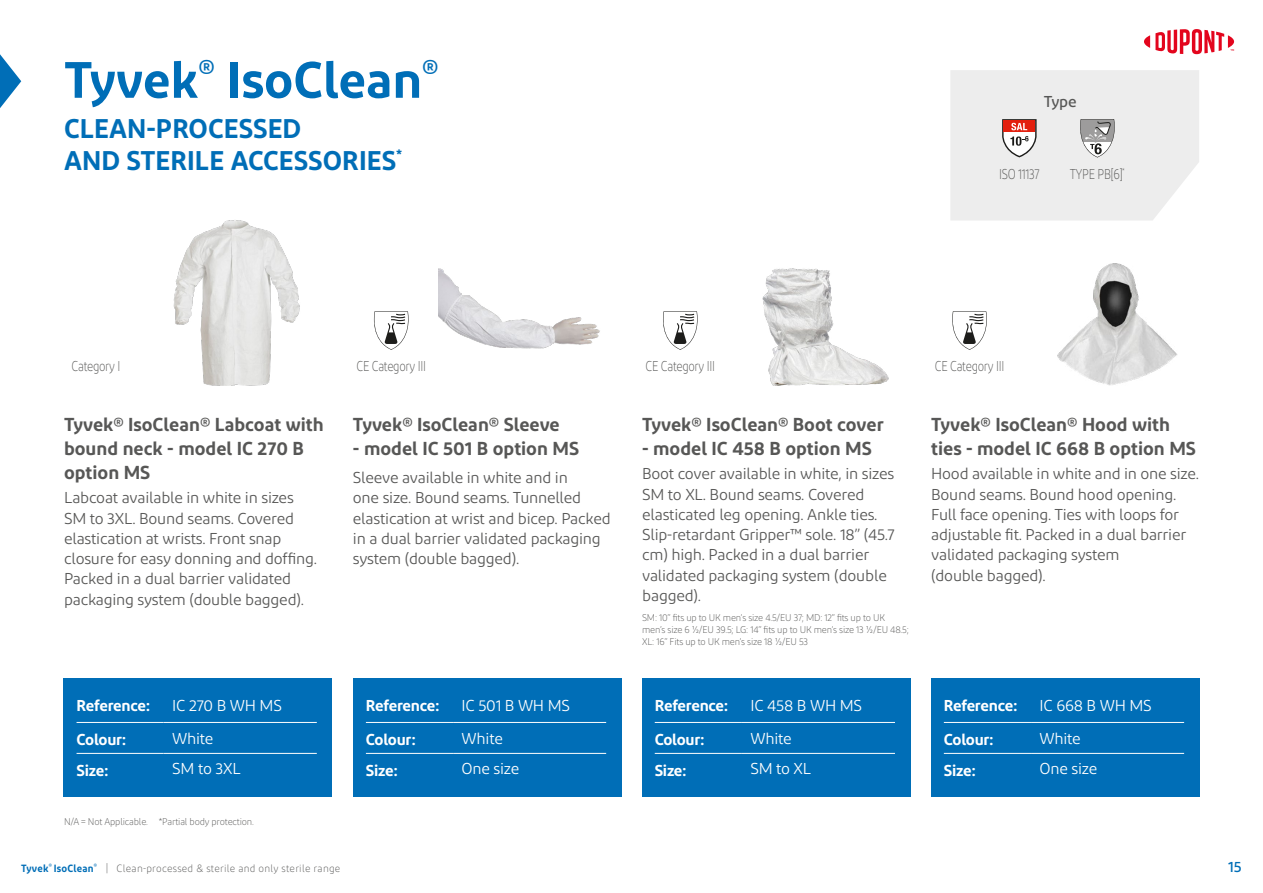
<style>
.page{position:relative;width:1263px;height:893px;background:#fff}
.page>*{position:absolute;margin:0;border:0;box-sizing:border-box;transform-origin:0 0}
.Titre_Garment___Acce{font:600 51px "Diodrum";color:#006eb7}
.Titre_Garment___Acce-2{font:600 27px/31.5px "Diodrum";color:#006eb7}
.Sous-titre_niv2{font:600 18.75px/24px "Diodrum";color:#575756}
.Texte_gauche{font:15.75px/20.2px "Diodrum";letter-spacing:-.015em;color:#575756}
.Texte_gauche-2{font:600 15.75px "Diodrum";letter-spacing:-.015em;color:#fff}
.Texte_gauche-3{font:15.75px "Diodrum";letter-spacing:-.015em;color:#fff}
.Texte_gauche-4{font:500 15.75px "Diodrum";color:#575756}
.t1{font:500 15px "Diodrum";color:#006eb7}
.Picto-Category{font:300 14.25px "Diodrum";letter-spacing:-.025em;color:#575756;scale:.8 1}
.t2{font:300 10.5px "Diodrum";letter-spacing:.025em;color:#575756;scale:.95 1}
.t3{font:600 10.5px "Diodrum";letter-spacing:.025em;color:#006eb7;scale:.95 1}
.Note_bas_de_page{font:300 9.75px/12px "Diodrum";letter-spacing:-.02em;color:#575756;scale:.95 1}
</style>
<div class="page">
<svg style="left:0;top:54px;width:21px;height:54px"></svg>
<div style="left:64px;top:678px;width:268px;height:119px;background:#006eb7"></div>
<hr style="left:77px;top:722px;width:87px;height:1px;background:#fff">
<hr style="left:164px;top:722px;width:153px;height:1px;background:#fff">
<hr style="left:77px;top:753px;width:87px;height:1px;background:#fff">
<hr style="left:164px;top:753px;width:153px;height:1px;background:#fff">
<div style="left:353px;top:678px;width:268px;height:119px;background:#006eb7"></div>
<hr style="left:366px;top:722px;width:87px;height:1px;background:#fff">
<hr style="left:453px;top:722px;width:153px;height:1px;background:#fff">
<hr style="left:366px;top:753px;width:87px;height:1px;background:#fff">
<hr style="left:453px;top:753px;width:153px;height:1px;background:#fff">
<div style="left:642px;top:678px;width:268px;height:119px;background:#006eb7"></div>
<hr style="left:655px;top:722px;width:87px;height:1px;background:#fff">
<hr style="left:742px;top:722px;width:153px;height:1px;background:#fff">
<hr style="left:655px;top:753px;width:87px;height:1px;background:#fff">
<hr style="left:742px;top:753px;width:153px;height:1px;background:#fff">
<div style="left:931px;top:678px;width:268px;height:119px;background:#006eb7"></div>
<hr style="left:944px;top:722px;width:87px;height:1px;background:#fff">
<hr style="left:1031px;top:722px;width:153px;height:1px;background:#fff">
<hr style="left:944px;top:753px;width:87px;height:1px;background:#fff">
<hr style="left:1031px;top:753px;width:153px;height:1px;background:#fff">
<img style="left:762px;top:268px;width:127px;height:118px">
<img style="left:173px;top:220px;width:127px;height:166px">
<img style="left:438px;top:268px;width:162px;height:81px">
<img style="left:1057px;top:263px;width:121px;height:123px">
<svg style="left:663px;top:311px;width:35px;height:39px"></svg>
<svg style="left:373px;top:311px;width:36px;height:39px"></svg>
<svg style="left:952px;top:311px;width:35px;height:39px"></svg>
<svg style="left:950px;top:70px;width:249px;height:150px;background:#eae8e8"></svg>
<svg style="left:1144px;top:29px;width:90px;height:25px"></svg>
<p class="Titre_Garment___Acce" style="left:64px;top:47px;width:376px">Tyvek<sup>®</sup> IsoClean<sup>®</sup></p>
<p class="Titre_Garment___Acce-2" style="left:64px;top:112px;width:340px">CLEAN-PROCESSED<br>AND STERILE ACCESSORIES<sup>*</sup></p>
<p class="Texte_gauche-4" style="left:1044px;top:92px;width:34px">Type</p>
<p class="Picto-Category" style="left:999px;top:165px;width:52px">ISO 11137</p>
<p class="Picto-Category" style="left:1070px;top:165px;width:70px">TYPE PB[6]<sup>*</sup></p>
<p class="Picto-Category" style="left:71px;top:358px;width:63px">Category I</p>
<p class="Picto-Category" style="left:356px;top:358px;width:88px">CE Category III</p>
<p class="Picto-Category" style="left:645px;top:358px;width:88px">CE Category III</p>
<p class="Picto-Category" style="left:935px;top:358px;width:88px">CE Category III</p>
<p class="Sous-titre_niv2" style="left:64px;top:412px;width:261px">Tyvek® IsoClean® Labcoat with bound neck - model IC 270 B option MS</p>
<p class="Texte_gauche" style="left:64px;top:487px;width:254px">Labcoat available in white in sizes SM to 3XL. Bound seams. Covered elastication at wrists. Front snap closure for easy donning and doffing.<br>Packed in a dual barrier validated packaging system (double bagged).</p>
<p class="Sous-titre_niv2" style="left:353px;top:412px;width:208px">Tyvek® IsoClean® Sleeve</p>
<p class="Sous-titre_niv2" style="left:353px;top:436px;width:228px">- model IC 501 B option MS</p>
<p class="Texte_gauche" style="left:353px;top:467px;width:259px">Sleeve available in white and in<br>one size. Bound seams. Tunnelled elastication at wrist and bicep. Packed in a dual barrier validated packaging system (double bagged).</p>
<p class="Sous-titre_niv2" style="left:642px;top:412px;width:243px">Tyvek® IsoClean® Boot cover</p>
<p class="Sous-titre_niv2" style="left:642px;top:436px;width:231px">- model IC 458 B option MS</p>
<p class="Texte_gauche" style="left:642px;top:463px;width:254px">Boot cover available in white, in sizes<br>SM to XL. Bound seams. Covered elasticated leg opening. Ankle ties.<br>Slip-retardant Gripper™ sole. 18” (45.7 cm) high. Packed in a dual barrier validated packaging system (double bagged).</p>
<p class="Note_bas_de_page" style="left:642px;top:612px;width:282px">SM: 10” fits up to UK men’s size 4.5/EU 37; MD: 12” fits up to UK men’s size 6 ½/EU 39.5; LG: 14” fits up to UK men’s size 13 ½/EU 48.5;<br>XL: 16” Fits up to UK men’s size 18 ½/EU 53</p>
<p class="Sous-titre_niv2" style="left:931px;top:412px;width:266px">Tyvek® IsoClean® Hood with ties - model IC 668 B option MS</p>
<p class="Texte_gauche" style="left:931px;top:463px;width:269px">Hood available in white and in one size.<br>Bound seams. Bound hood opening.<br>Full face opening. Ties with loops for adjustable fit. Packed in a dual barrier validated packaging system<br>(double bagged).</p>
<p class="Texte_gauche-2" style="left:77px;top:696px;width:75px">Reference:</p>
<p class="Texte_gauche-3" style="left:172px;top:696px;width:111px">IC 270 B WH MS</p>
<p class="Texte_gauche-2" style="left:77px;top:729px;width:51px">Colour:</p>
<p class="Texte_gauche-3" style="left:172px;top:729px;width:43px">White</p>
<p class="Texte_gauche-2" style="left:77px;top:760px;width:34px">Size:</p>
<p class="Texte_gauche-3" style="left:172px;top:759px;width:70px">SM to 3XL</p>
<p class="Texte_gauche-2" style="left:366px;top:696px;width:75px">Reference:</p>
<p class="Texte_gauche-3" style="left:462px;top:696px;width:110px">IC 501 B WH MS</p>
<p class="Texte_gauche-2" style="left:366px;top:729px;width:51px">Colour:</p>
<p class="Texte_gauche-3" style="left:462px;top:729px;width:43px">White</p>
<p class="Texte_gauche-2" style="left:366px;top:760px;width:34px">Size:</p>
<p class="Texte_gauche-3" style="left:462px;top:759px;width:59px">One size</p>
<p class="Texte_gauche-2" style="left:655px;top:696px;width:75px">Reference:</p>
<p class="Texte_gauche-3" style="left:750px;top:696px;width:113px">IC 458 B WH MS</p>
<p class="Texte_gauche-2" style="left:655px;top:729px;width:51px">Colour:</p>
<p class="Texte_gauche-3" style="left:750px;top:729px;width:43px">White</p>
<p class="Texte_gauche-2" style="left:655px;top:760px;width:34px">Size:</p>
<p class="Texte_gauche-3" style="left:750px;top:759px;width:62px">SM to XL</p>
<p class="Texte_gauche-2" style="left:944px;top:696px;width:75px">Reference:</p>
<p class="Texte_gauche-3" style="left:1039px;top:696px;width:114px">IC 668 B WH MS</p>
<p class="Texte_gauche-2" style="left:944px;top:729px;width:51px">Colour:</p>
<p class="Texte_gauche-3" style="left:1039px;top:729px;width:43px">White</p>
<p class="Texte_gauche-2" style="left:944px;top:760px;width:34px">Size:</p>
<p class="Texte_gauche-3" style="left:1039px;top:759px;width:59px">One size</p>
<p class="Note_bas_de_page" style="left:64px;top:815px;width:201px">N/A = Not Applicable. *Partial body protection.</p>
<p class="t3" style="left:21px;top:861px;width:81px">Tyvek<sup>®</sup> IsoClean<sup>®</sup></p>
<p class="t2" style="left:106px;top:862px;width:248px">| Clean-processed &amp; sterile and only sterile range</p>
<p class="t1" style="left:1228px;top:857px;width:15px">15</p>
</div>
